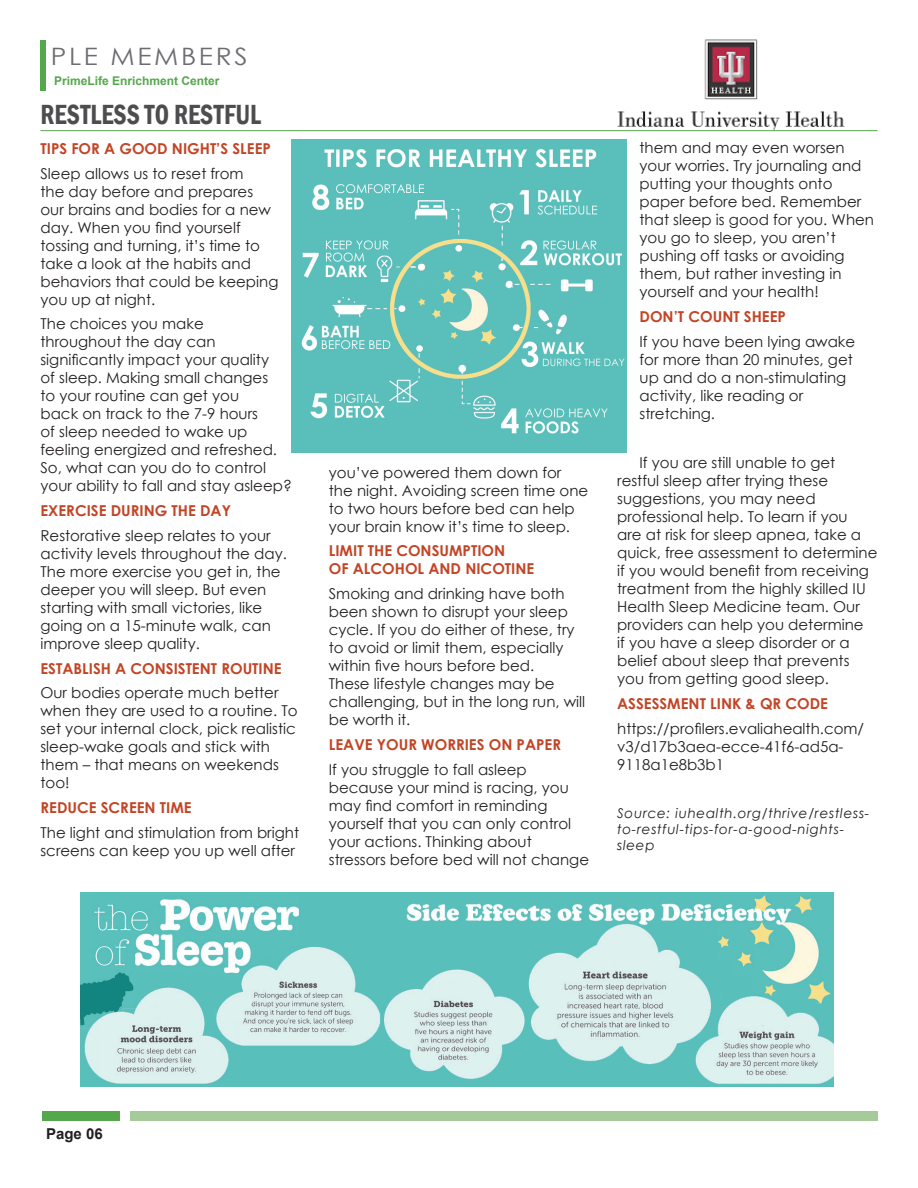
<style>
.page{position:relative;width:918px;height:1188px;background:#fff}
.page>*{position:absolute;margin:0;border:0;box-sizing:border-box;transform-origin:0 0}
.t1{font:600 condensed 28.5px "Franklin Gothic";color:#4d4d4f;scale:.9 1}
.t2{font:24px "Century Gothic";letter-spacing:.1em;color:#6c6d70;scale:1.1 1}
.t3{font:15px/18px "Century Gothic";color:#231f20}
.t4{font:700 15px/18px "Century Gothic";color:#c24425}
.t5{font:700 15px "Arial";color:#231f20}
.t6{font:italic 13.5px/16.2px "Century Gothic";letter-spacing:.05em;color:#231f20}
.t7{font:700 12px "Arial";color:#55a74c}
</style>
<div class="page">
<div style="left:40px;top:40px;width:6px;height:51px;background:#55a74c"></div>
<div style="left:42px;top:1112px;width:77px;height:9px;background:#55a74c"></div>
<div style="left:130px;top:1112px;width:748px;height:9px;background:#a6cb9b"></div>
<hr style="left:40px;top:130px;width:838px;height:1px;background:#55a74c">
<img style="left:617px;top:39px;width:228px;height:90px">
<img style="left:292px;top:139px;width:334px;height:314px">
<img style="left:81px;top:892px;width:753px;height:195px">
<p class="t2" style="left:51px;top:39px;width:180px">PLE MEMBERS</p>
<p class="t7" style="left:54px;top:72px;width:167px">PrimeLife Enrichment Center</p>
<p class="t1" style="left:40px;top:95px;width:247px">RESTLESS TO RESTFUL</p>
<p class="t4" style="left:40px;top:139px;width:232px">TIPS FOR A GOOD NIGHT’S SLEEP</p>
<p class="t3" style="left:40px;top:164px;width:239px">Sleep allows us to reset from<br>the day before and prepares our brains and bodies for a new day. When you find yourself tossing and turning, it’s time to take a look at the habits and behaviors that could be keeping you up at night.</p>
<p class="t3" style="left:40px;top:315px;width:253px">The choices you make<br>throughout the day can significantly impact your quality<br>of sleep. Making small changes<br>to your routine can get you<br>back on track to the 7-9 hours<br>of sleep needed to wake up feeling energized and refreshed.<br>So, what can you do to control your ability to fall and stay asleep?</p>
<p class="t4" style="left:40px;top:501px;width:192px">EXERCISE DURING THE DAY</p>
<p class="t3" style="left:40px;top:526px;width:248px">Restorative sleep relates to your activity levels throughout the day.<br>The more exercise you get in, the deeper you will sleep. But even starting with small victories, like going on a 15-minute walk, can improve sleep quality.</p>
<p class="t4" style="left:40px;top:658px;width:243px">ESTABLISH A CONSISTENT ROUTINE</p>
<p class="t3" style="left:40px;top:684px;width:259px">Our bodies operate much better when they are used to a routine. To set your internal clock, pick realistic sleep-wake goals and stick with them – that means on weekends too!</p>
<p class="t4" style="left:40px;top:798px;width:153px">REDUCE SCREEN TIME</p>
<p class="t3" style="left:40px;top:823px;width:260px">The light and stimulation from bright screens can keep you up well after</p>
<p class="t3" style="left:329px;top:463px;width:261px">you’ve powered them down for the night. Avoiding screen time one to two hours before bed can help your brain know it’s time to sleep.</p>
<p class="t4" style="left:329px;top:541px;width:207px">LIMIT THE CONSUMPTION<br>OF ALCOHOL AND NICOTINE</p>
<p class="t3" style="left:329px;top:585px;width:258px">Smoking and drinking have both been shown to disrupt your sleep cycle. If you do either of these, try to avoid or limit them, especially within five hours before bed.<br>These lifestyle changes may be challenging, but in the long run, will be worth it.</p>
<p class="t4" style="left:329px;top:735px;width:234px">LEAVE YOUR WORRIES ON PAPER</p>
<p class="t3" style="left:329px;top:760px;width:262px">If you struggle to fall asleep because your mind is racing, you may find comfort in reminding yourself that you can only control your actions. Thinking about stressors before bed will not change</p>
<p class="t3" style="left:640px;top:139px;width:236px">them and may even worsen your worries. Try journaling and putting your thoughts onto paper before bed. Remember that sleep is good for you. When you go to sleep, you aren’t pushing off tasks or avoiding them, but rather investing in yourself and your health!</p>
<p class="t4" style="left:640px;top:307px;width:148px">DON’T COUNT SHEEP</p>
<p class="t3" style="left:640px;top:332px;width:217px">If you have been lying awake for more than 20 minutes, get up and do a non-stimulating activity, like reading or stretching.</p>
<p class="t3" style="left:617px;top:454px;width:262px;text-indent:22px">If you are still unable to get restful sleep after trying these suggestions, you may need professional help. To learn if you<br>are at risk for sleep apnea, take a quick, free assessment to determine if you would benefit from receiving treatment from the highly skilled IU<br>Health Sleep Medicine team. Our providers can help you determine<br>if you have a sleep disorder or a belief about sleep that prevents you from getting good sleep.</p>
<p class="t4" style="left:617px;top:694px;width:212px">ASSESSMENT LINK &amp; QR CODE</p>
<p class="t3" style="left:617px;top:719px;width:248px">https://profilers.evaliahealth.com/ v3/d17b3aea-ecce-41f6-ad5a-<br>9118a1e8b3b1</p>
<p class="t6" style="left:617px;top:804px;width:254px">Source: iuhealth.org/thrive/restless&shy;to-restful-tips-for-a-good-nights&shy;sleep</p>
<p class="t5" style="left:46px;top:1123px;width:58px">Page 06</p>
</div>
